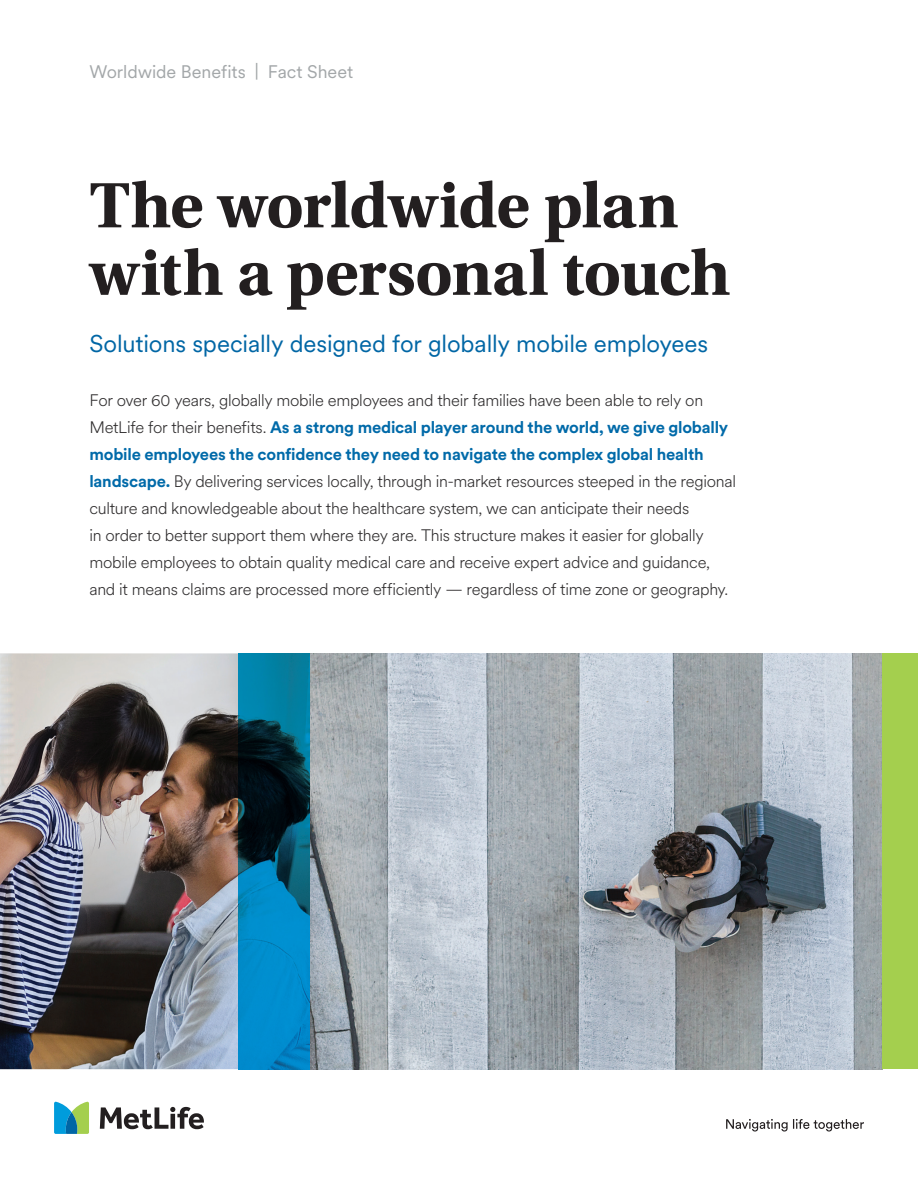
<style>
.page{position:relative;width:918px;height:1188px;background:#fff}
.page>*{position:absolute;margin:0;border:0;box-sizing:border-box;transform-origin:0 0}
.t1{font:700 67.5px/67.5px "Utopia Std";letter-spacing:-.01em;color:#231f20}
.t2{font:24px "Met Life Circular";letter-spacing:-.005em;color:#0066a5}
.t3{font:18px "Met Life Circular";letter-spacing:-.005em;color:#a3a7a9}
.t4{font:300 16.5px/27px "Met Life Circular";letter-spacing:-.015em;color:#312f30}
.s1{font-weight:700;color:#006aa9}
</style>
<div class="page">
<img style="left:0;top:653px;width:883px;height:416px">
<div style="left:883px;top:653px;width:35px;height:416px;background:#a4cf4e"></div>
<svg style="left:100px;top:1107px;width:104px;height:22px"></svg>
<svg style="left:54px;top:1102px;width:35px;height:32px"></svg>
<svg style="left:726px;top:1119px;width:138px;height:13px"></svg>
<img style="left:239px;top:653px;width:71px;height:416px">
<p class="t3" style="left:89px;top:60px;width:265px">Worldwide Benefits | Fact Sheet</p>
<h1 class="t1" style="left:89px;top:172px;width:643px">The worldwide plan with a personal touch</h1>
<h2 class="t2" style="left:89px;top:327px;width:620px">Solutions specially designed for globally mobile employees</h2>
<p class="t4" style="left:89px;top:386px;width:648px">For over 60 years, globally mobile employees and their families have been able to rely on MetLife for their benefits. <span class="s1">As a strong medical player around the world, we give globally mobile employees the confidence they need to navigate the complex global health landscape.</span> By delivering services locally, through in-market resources steeped in the regional culture and knowledgeable about the healthcare system, we can anticipate their needs<br>in order to better support them where they are. This structure makes it easier for globally mobile employees to obtain quality medical care and receive expert advice and guidance, and it means claims are processed more efficiently — regardless of time zone or geography.</p>
</div>
